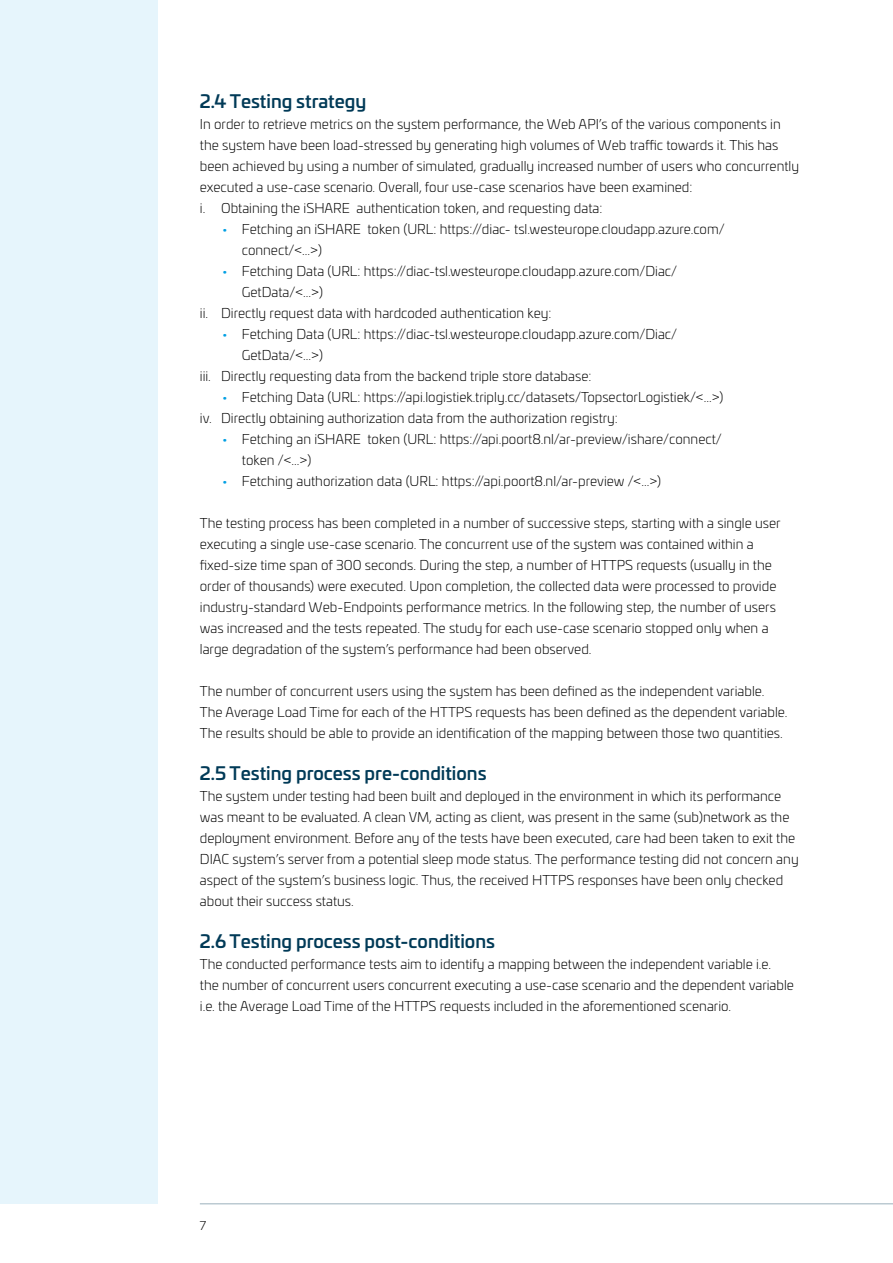
<style>
.page{position:relative;width:893px;height:1263px;background:#fff}
.page>*{position:absolute;margin:0;border:0;box-sizing:border-box;transform-origin:0 0}
.t1{font:500 18px "Univia Pro";color:#013a57}
.t2{font:300 13.5px/21px "Univia Pro";color:#000}
.t3{font:300 12px "Univia Pro";color:#000}
.s1{color:#009fe3}
</style>
<div class="page">
<div style="left:0;top:0;width:157px;height:1203px;background:#e6f5fc"></div>
<hr style="left:200px;top:1203px;width:693px;height:1px;background:#9ab0bc">
<h1 class="t1" style="left:200px;top:87px;width:168px">2.4 Testing strategy</h1>
<p class="t2" style="left:200px;top:113px;width:601px">In order to retrieve metrics on the system performance, the Web API’s of the various components in the system have been load-stressed by generating high volumes of Web traffic towards it. This has been achieved by using a number of simulated, gradually increased number of users who concurrently executed a use-case scenario. Overall, four use-case scenarios have been examined:<br>i. Obtaining the iSHARE authentication token, and requesting data:</p>
<p class="t2" style="left:242px;top:218px;width:484px;text-indent:-21px"><span class="s1">•</span> Fetching an iSHARE token (URL: https://diac- tsl.westeurope.cloudapp.azure.com/ connect/&lt;...&gt;)</p>
<p class="t2" style="left:221px;top:260px;width:458px"><span class="s1">•</span> Fetching Data (URL: https://diac-tsl.westeurope.cloudapp.azure.com/Diac/</p>
<p class="t2" style="left:242px;top:281px;width:83px">GetData/&lt;...&gt;)</p>
<p class="t2" style="left:200px;top:302px;width:353px">ii. Directly request data with hardcoded authentication key:</p>
<p class="t2" style="left:221px;top:323px;width:458px"><span class="s1">•</span> Fetching Data (URL: https://diac-tsl.westeurope.cloudapp.azure.com/Diac/</p>
<p class="t2" style="left:242px;top:344px;width:83px">GetData/&lt;...&gt;)</p>
<p class="t2" style="left:200px;top:365px;width:393px">iii. Directly requesting data from the backend triple store database:</p>
<p class="t2" style="left:200px;top:386px;width:525px;text-indent:21px"><span class="s1">•</span> Fetching Data (URL: https://api.logistiek.triply.cc/datasets/TopsectorLogistiek/&lt;...&gt;) iv. Directly obtaining authorization data from the authorization registry:</p>
<p class="t2" style="left:242px;top:428px;width:481px;text-indent:-21px"><span class="s1">•</span> Fetching an iSHARE token (URL: https://api.poort8.nl/ar-preview/ishare/connect/ token /&lt;...&gt;)</p>
<p class="t2" style="left:221px;top:470px;width:442px"><span class="s1">•</span> Fetching authorization data (URL: https://api.poort8.nl/ar-preview /&lt;...&gt;)</p>
<p class="t2" style="left:200px;top:512px;width:582px">The testing process has been completed in a number of successive steps, starting with a single user executing a single use-case scenario. The concurrent use of the system was contained within a fixed-size time span of 300 seconds. During the step, a number of HTTPS requests (usually in the order of thousands) were executed. Upon completion, the collected data were processed to provide industry-standard Web-Endpoints performance metrics. In the following step, the number of users was increased and the tests repeated. The study for each use-case scenario stopped only when a large degradation of the system’s performance had been observed.</p>
<p class="t2" style="left:200px;top:680px;width:589px">The number of concurrent users using the system has been defined as the independent variable.<br>The Average Load Time for each of the HTTPS requests has been defined as the dependent variable.<br>The results should be able to provide an identification of the mapping between those two quantities.</p>
<h1 class="t1" style="left:200px;top:759px;width:288px">2.5 Testing process pre-conditions</h1>
<p class="t2" style="left:200px;top:785px;width:600px">The system under testing had been built and deployed in the environment in which its performance was meant to be evaluated. A clean VM, acting as client, was present in the same (sub)network as the deployment environment. Before any of the tests have been executed, care had been taken to exit the DIAC system’s server from a potential sleep mode status. The performance testing did not concern any aspect of the system’s business logic. Thus, the received HTTPS responses have been only checked about their success status.</p>
<h1 class="t1" style="left:200px;top:927px;width:297px">2.6 Testing process post-conditions</h1>
<p class="t2" style="left:200px;top:953px;width:596px">The conducted performance tests aim to identify a mapping between the independent variable i.e.<br>the number of concurrent users concurrent executing a use-case scenario and the dependent variable i.e. the Average Load Time of the HTTPS requests included in the aforementioned scenario.</p>
<p class="t3" style="left:200px;top:1217px;width:8px">7</p>
</div>
